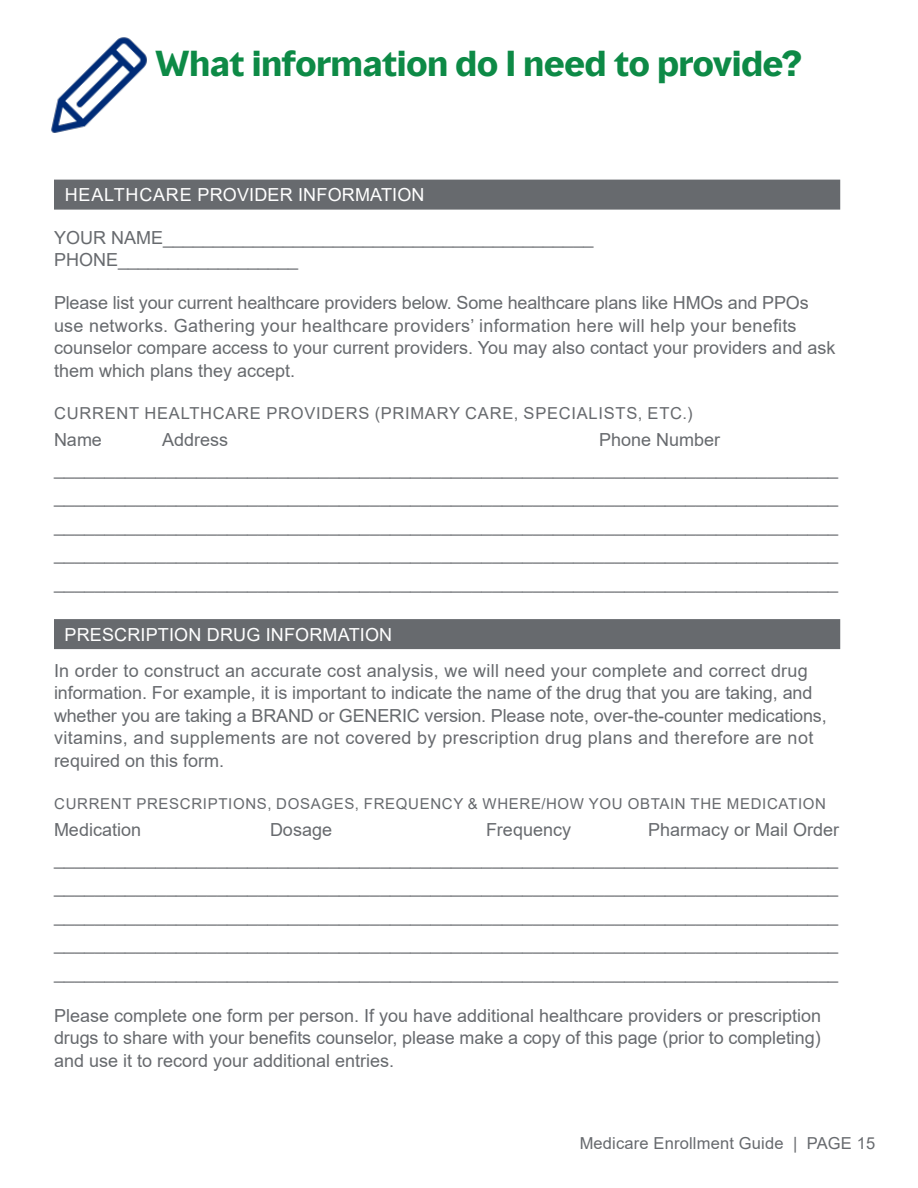
<style>
.page{position:relative;width:918px;height:1188px;background:#fff}
.page>*{position:absolute;margin:0;border:0;box-sizing:border-box;transform-origin:0 0}
.BODY{font:700 33px "MMC Display";color:#0d8a46}
.BODY-2{font:18px/22.5px "Arial";color:#676a6e}
.black_subs{font:18px/22.5px "Arial";color:#676a6e}
.step_bars{font:18px "Arial";letter-spacing:.01em;color:#fff}
.blue_questions{font:16.5px "Arial";letter-spacing:.045em;color:#676a6e}
.blue_questions-2{font:16.5px "Arial";letter-spacing:.01em;color:#676a6e}
.blue_questions-3{font:15px "Arial";letter-spacing:.045em;color:#676a6e}
</style>
<div class="page">
<div style="left:54px;top:180px;width:786px;height:30px;background:#676a6e"></div>
<div style="left:54px;top:619px;width:786px;height:30px;background:#676a6e"></div>
<img style="left:51px;top:37px;width:96px;height:96px">
<p class="BODY" style="left:155px;top:42px;width:648px">What information do I need to provide?</p>
<p class="step_bars" style="left:65px;top:182px;width:361px">HEALTHCARE PROVIDER INFORMATION</p>
<p class="black_subs" style="left:54px;top:226px;width:541px">YOUR NAME___________________________________________<br>PHONE__________________</p>
<p class="BODY-2" style="left:54px;top:292px;width:783px">Please list your current healthcare providers below. Some healthcare plans like HMOs and PPOs use networks. Gathering your healthcare providers’ information here will help your benefits counselor compare access to your current providers. You may also contact your providers and ask them which plans they accept.</p>
<p class="blue_questions" style="left:54px;top:402px;width:640px">CURRENT HEALTHCARE PROVIDERS (PRIMARY CARE, SPECIALISTS, ETC.)</p>
<p class="black_subs" style="left:54px;top:429px;width:50px">Name</p>
<p class="black_subs" style="left:162px;top:429px;width:68px">Address</p>
<p class="black_subs" style="left:599px;top:429px;width:123px">Phone Number</p>
<p class="BODY-2" style="left:54px;top:457px;width:786px">_____________________________________________________________________________</p>
<p class="BODY-2" style="left:54px;top:486px;width:786px">_____________________________________________________________________________</p>
<p class="BODY-2" style="left:54px;top:514px;width:786px">_____________________________________________________________________________</p>
<p class="BODY-2" style="left:54px;top:543px;width:786px">_____________________________________________________________________________</p>
<p class="BODY-2" style="left:54px;top:571px;width:786px">_____________________________________________________________________________</p>
<p class="step_bars" style="left:64px;top:622px;width:329px">PRESCRIPTION DRUG INFORMATION</p>
<p class="BODY-2" style="left:54px;top:659px;width:774px">In order to construct an accurate cost analysis, we will need your complete and correct drug information. For example, it is important to indicate the name of the drug that you are taking, and whether you are taking a BRAND or GENERIC version. Please note, over-the-counter medications, vitamins, and supplements are not covered by prescription drug plans and therefore are not required on this form.</p>
<p class="blue_questions-3" style="left:54px;top:794px;width:773px">CURRENT PRESCRIPTIONS, DOSAGES, FREQUENCY &amp; WHERE/HOW YOU OBTAIN THE MEDICATION</p>
<p class="black_subs" style="left:54px;top:819px;width:89px">Medication</p>
<p class="black_subs" style="left:270px;top:819px;width:64px">Dosage</p>
<p class="black_subs" style="left:486px;top:819px;width:87px">Frequency</p>
<p class="black_subs" style="left:648px;top:819px;width:193px">Pharmacy or Mail Order</p>
<p class="BODY-2" style="left:54px;top:847px;width:786px">_____________________________________________________________________________</p>
<p class="BODY-2" style="left:54px;top:876px;width:786px">_____________________________________________________________________________</p>
<p class="BODY-2" style="left:54px;top:904px;width:786px">_____________________________________________________________________________</p>
<p class="BODY-2" style="left:54px;top:933px;width:786px">_____________________________________________________________________________</p>
<p class="BODY-2" style="left:54px;top:961px;width:786px">_____________________________________________________________________________</p>
<p class="BODY-2" style="left:54px;top:1004px;width:769px;text-align:justify">Please complete one form per person. If you have additional healthcare providers or prescription drugs to share with your benefits counselor, please make a copy of this page (prior to completing) and use it to record your additional entries.</p>
<p class="blue_questions-2" style="left:580px;top:1131px;width:297px">Medicare Enrollment Guide | PAGE 15</p>
</div>
